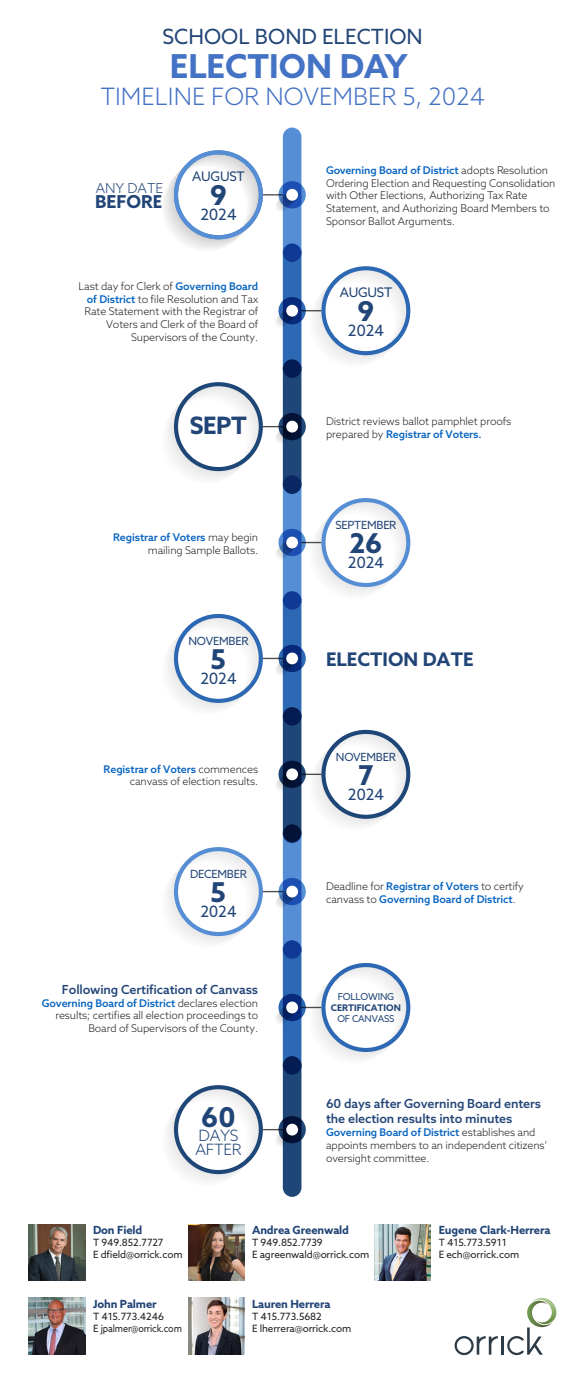
<style>
.page{position:relative;width:585px;height:1389px;background:#fff}
.page>*{position:absolute;margin:0;border:0;box-sizing:border-box;transform-origin:0 0}
.t1{font:700 33px "Azo Sans";color:#4472c4}
.t2{font:700 27.38px "Azo Sans";color:#224577}
.t3{font:300 24px "Azo Sans";color:#4472c4}
.t4{font:700 24px "Azo Sans";color:#224577}
.t5{font:21px "Azo Sans";color:#224577}
.t6{font:700 18.75px "Azo Sans";color:#224577}
.t7{font:700 17.88px "Azo Sans";color:#224577}
.t8{font:15.62px "Azo Sans";letter-spacing:-.02em;color:#224577}
.t9{font:300 15.62px/13.9px "Azo Sans";letter-spacing:-.02em;color:#224577}
.t10{font:300 13.75px "Azo Sans";color:#224577}
.t11{font:13.25px "Azo Sans";letter-spacing:-.02em;color:#224577}
.t12{font:500 12.5px/15px "Azo Sans";letter-spacing:-.01em;color:#224577}
.t13{font:700 11.25px "Azo Sans";letter-spacing:-.01em;color:#224577}
.t14{font:11.25px "Azo Sans";letter-spacing:-.02em;color:#224577}
.t15{font:300 10.62px/12.8px "Azo Sans";letter-spacing:-.01em;color:#231f20;text-align:right}
.t16{font:500 10.62px/12.8px "Azo Sans";letter-spacing:-.01em;color:#0563c1}
.t17{font:10px/12px "Azo Sans";letter-spacing:-.01em;color:#231f20}
.t18{font:9.62px "Azo Sans";letter-spacing:-.02em;color:#224577}
.t19{font:9.38px "Azo Sans";letter-spacing:-.02em;color:#224577}
.t20{font:700 9.12px "Azo Sans";color:#224577}
.s1{font-weight:500;color:#0563c1}
.s2{font-weight:300;color:#231f20}
</style>
<div class="page">
<hr style="left:263px;top:657px;width:22px;height:2px;background:#4d4d4d">
<hr style="left:299px;top:773px;width:22px;height:2px;background:#4d4d4d">
<hr style="left:263px;top:890px;width:22px;height:2px;background:#4d4d4d">
<hr style="left:299px;top:1006px;width:22px;height:2px;background:#4d4d4d">
<hr style="left:263px;top:1128px;width:22px;height:2px;background:#4d4d4d">
<div style="left:283px;top:1056px;width:18px;height:140px;background:#1e4677;border-radius:9px"></div>
<svg style="left:278px;top:1115px;width:28px;height:28px"></svg>
<svg style="left:274px;top:1123px;width:24px;height:24px"></svg>
<div style="left:286px;top:1123px;width:12px;height:12px;background:#fff;border-radius:50%"></div>
<div style="left:283px;top:940px;width:18px;height:134px;background:#2c68b3;border-radius:9px"></div>
<div style="left:283px;top:1056px;width:18px;height:18px;background:#051c53;border-radius:50%"></div>
<svg style="left:278px;top:993px;width:28px;height:28px"></svg>
<svg style="left:276px;top:1001px;width:22px;height:24px"></svg>
<div style="left:286px;top:1001px;width:12px;height:12px;background:#fff;border-radius:50%"></div>
<div style="left:283px;top:824px;width:18px;height:134px;background:#558ed5;border-radius:9px"></div>
<div style="left:283px;top:940px;width:18px;height:18px;background:#0e3995;border-radius:50%"></div>
<svg style="left:278px;top:877px;width:28px;height:28px"></svg>
<svg style="left:274px;top:885px;width:24px;height:24px"></svg>
<div style="left:286px;top:885px;width:12px;height:12px;background:#fff;border-radius:50%"></div>
<div style="left:283px;top:707px;width:18px;height:134px;background:#1e4677;border-radius:9px"></div>
<svg style="left:278px;top:760px;width:28px;height:28px"></svg>
<svg style="left:276px;top:768px;width:22px;height:24px"></svg>
<div style="left:286px;top:768px;width:12px;height:12px;background:#fff;border-radius:50%"></div>
<div style="left:283px;top:591px;width:18px;height:134px;background:#2c68b3;border-radius:9px"></div>
<div style="left:283px;top:707px;width:18px;height:18px;background:#051c53;border-radius:50%"></div>
<svg style="left:278px;top:644px;width:28px;height:28px"></svg>
<svg style="left:274px;top:652px;width:24px;height:24px"></svg>
<div style="left:286px;top:652px;width:12px;height:12px;background:#fff;border-radius:50%"></div>
<div style="left:283px;top:475px;width:18px;height:134px;background:#558ed5;border-radius:9px"></div>
<div style="left:283px;top:591px;width:18px;height:18px;background:#0e3995;border-radius:50%"></div>
<div style="left:283px;top:359px;width:18px;height:135px;background:#1e4677;border-radius:9px"></div>
<div style="left:283px;top:243px;width:18px;height:135px;background:#2c68b3;border-radius:9px"></div>
<div style="left:283px;top:359px;width:18px;height:19px;background:#051c53;border-radius:50%"></div>
<div style="left:283px;top:127px;width:18px;height:135px;background:#558ed5;border-radius:9px"></div>
<div style="left:283px;top:243px;width:18px;height:19px;background:#0e3995;border-radius:50%"></div>
<svg style="left:278px;top:181px;width:28px;height:27px"></svg>
<svg style="left:167px;top:847px;width:96px;height:96px"></svg>
<svg style="left:167px;top:1085px;width:96px;height:96px"></svg>
<svg style="left:308px;top:963px;width:102px;height:96px"></svg>
<svg style="left:276px;top:266px;width:134px;height:102px"></svg>
<div style="left:283px;top:475px;width:18px;height:19px;background:#0a2663;border-radius:50%"></div>
<svg style="left:283px;top:824px;width:18px;height:19px"></svg>
<svg style="left:278px;top:413px;width:28px;height:27px"></svg>
<svg style="left:167px;top:382px;width:131px;height:102px"></svg>
<svg style="left:276px;top:498px;width:134px;height:102px"></svg>
<svg style="left:167px;top:614px;width:96px;height:96px"></svg>
<svg style="left:308px;top:729px;width:102px;height:97px"></svg>
<img style="left:29px;top:1297px;width:56px;height:56px">
<img style="left:188px;top:1297px;width:56px;height:56px">
<svg style="left:454px;top:1297px;width:102px;height:57px"></svg>
<svg style="left:164px;top:150px;width:134px;height:102px"></svg>
<img style="left:29px;top:1224px;width:56px;height:56px">
<img style="left:188px;top:1224px;width:56px;height:56px">
<img style="left:375px;top:1224px;width:56px;height:56px">
<h3 class="t5" style="left:162px;top:23px;width:262px">SCHOOL BOND ELECTION</h3>
<h1 class="t1" style="left:170px;top:44px;width:239px">ELECTION DAY</h1>
<h3 class="t3" style="left:100px;top:81px;width:386px">TIMELINE FOR NOVEMBER 5, 2024</h3>
<p class="t10" style="left:96px;top:179px;width:69px">ANY DATE</p>
<h3 class="t7" style="left:95px;top:190px;width:69px">BEFORE</h3>
<p class="t11" style="left:192px;top:168px;width:54px">AUGUST</p>
<h3 class="t8" style="left:200px;top:204px;width:38px">2024</h3>
<h2 class="t2" style="left:210px;top:177px;width:18px">9</h2>
<p class="t15" style="left:79px;top:279px;width:181px">Last day for Clerk of <span class="s1">Governing Board of District</span> to file Resolution and Tax Rate Statement with the Registrar of Voters and Clerk of the Board of Supervisors of the County.</p>
<h3 class="t4" style="left:190px;top:409px;width:58px">SEPT</h3>
<p class="t15" style="left:113px;top:530px;width:146px"><span class="s1">Registrar of Voters</span> may begin mailing Sample Ballots.</p>
<p class="t14" style="left:188px;top:633px;width:62px">NOVEMBER</p>
<h3 class="t8" style="left:200px;top:668px;width:38px">2024</h3>
<h2 class="t2" style="left:211px;top:640px;width:17px">5</h2>
<p class="t15" style="left:104px;top:762px;width:156px"><span class="s1">Registrar of Voters</span> commences canvass of election results.</p>
<p class="t14" style="left:190px;top:866px;width:59px">DECEMBER</p>
<h3 class="t8" style="left:200px;top:901px;width:38px">2024</h3>
<h2 class="t2" style="left:211px;top:874px;width:17px">5</h2>
<p class="t12" style="left:62px;top:981px;width:198px">Following Certification of Canvass</p>
<p class="t15" style="left:42px;top:996px;width:218px"><span class="s1">Governing Board of District</span> declares election results; certifies all election proceedings to<br>Board of Supervisors of the County.</p>
<h2 class="t2" style="left:201px;top:1098px;width:36px">60</h2>
<h3 class="t9" style="left:195px;top:1128px;width:48px">DAYS<br>AFTER</h3>
<p class="t15" style="left:326px;top:164px;width:231px;text-align:left"><span class="s1">Governing Board of District</span> adopts Resolution Ordering Election and Requesting Consolidation with Other Elections, Authorizing Tax Rate Statement, and Authorizing Board Members to Sponsor Ballot Arguments.</p>
<p class="t11" style="left:340px;top:284px;width:54px">AUGUST</p>
<h3 class="t8" style="left:348px;top:320px;width:38px">2024</h3>
<h2 class="t2" style="left:357px;top:293px;width:18px">9</h2>
<p class="t15" style="left:326px;top:414px;width:187px;text-align:left">District reviews ballot pamphlet proofs prepared by <span class="s1">Registrar of Voters.</span></p>
<p class="t14" style="left:335px;top:517px;width:63px">SEPTEMBER</p>
<h3 class="t8" style="left:348px;top:552px;width:38px">2024</h3>
<h2 class="t2" style="left:349px;top:525px;width:35px">26</h2>
<h3 class="t6" style="left:326px;top:646px;width:149px">ELECTION DATE</h3>
<p class="t14" style="left:336px;top:749px;width:62px">NOVEMBER</p>
<h3 class="t8" style="left:348px;top:784px;width:38px">2024</h3>
<h2 class="t2" style="left:358px;top:756px;width:17px">7</h2>
<p class="t16" style="left:326px;top:879px;width:199px"><span class="s2">Deadline for</span> Registrar of Voters <span class="s2">to certify canvass to</span> Governing Board of District<span class="s2">.</span></p>
<p class="t18" style="left:338px;top:989px;width:58px">FOLLOWING</p>
<p class="t19" style="left:337px;top:1012px;width:59px">OF CANVASS</p>
<p class="t20" style="left:331px;top:1001px;width:72px">CERTIFICATION</p>
<p class="t12" style="left:326px;top:1096px;width:217px">60 days after Governing Board enters the election results into minutes</p>
<p class="t15" style="left:326px;top:1125px;width:223px;text-align:left"><span class="s1">Governing Board of District</span> establishes and appoints members to an independent citizens’ oversight committee.</p>
<p class="t13" style="left:93px;top:1222px;width:51px">Don Field</p>
<p class="t17" style="left:93px;top:1235px;width:91px">T 949.852.7727<br>E dfield@orrick.com</p>
<p class="t13" style="left:93px;top:1295px;width:65px">John Palmer</p>
<p class="t17" style="left:93px;top:1309px;width:90px">T 415.773.4246<br>E jpalmer@orrick.com</p>
<p class="t13" style="left:252px;top:1222px;width:98px">Andrea Greenwald</p>
<p class="t17" style="left:252px;top:1235px;width:119px">T 949.852.7739<br>E agreenwald@orrick.com</p>
<p class="t13" style="left:252px;top:1295px;width:80px">Lauren Herrera</p>
<p class="t17" style="left:252px;top:1309px;width:101px">T 415.773.5682<br>E lherrera@orrick.com</p>
<p class="t13" style="left:439px;top:1222px;width:113px">Eugene Clark-Herrera</p>
<p class="t17" style="left:439px;top:1235px;width:82px">T 415.773.5911<br>E ech@orrick.com</p>
</div>
